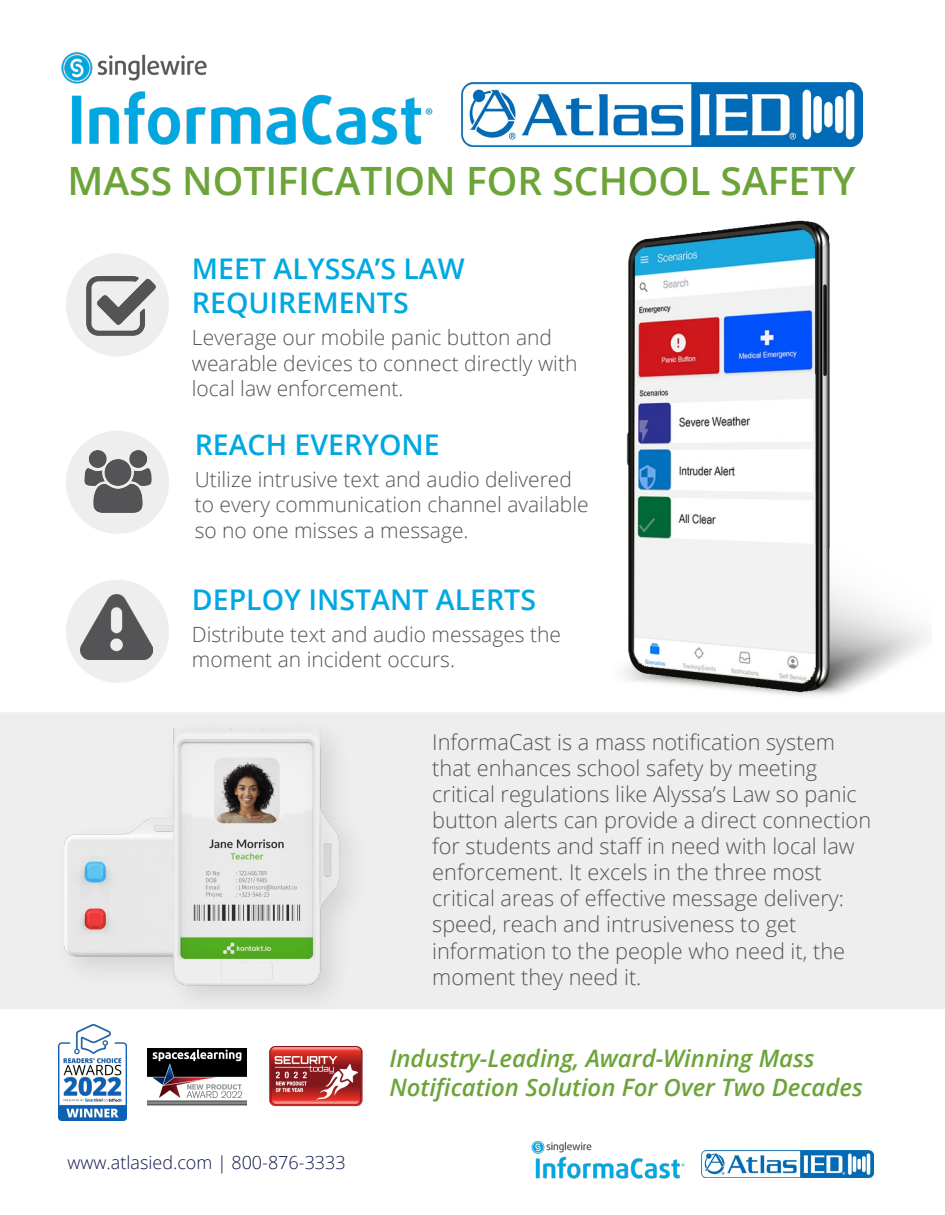
<style>
.page{position:relative;width:945px;height:1215px;background:#fff}
.page>*{position:absolute;margin:0;border:0;box-sizing:border-box;transform-origin:0 0}
.t1{font:600 39px "Open Sans";color:#6ca439}
.t2{font:600 28.5px "Open Sans";color:#00a8e1}
.t3{font:italic 600 24px/28.8px "Open Sans";color:#6ca439}
.t4{font:300 21.75px/26.1px "Open Sans";color:#545456}
.t5{font:300 21px/25.2px "Open Sans";color:#545456}
.t6{font:300 18px "Open Sans";color:#10164b}
</style>
<div class="page">
<div style="left:0;top:712px;width:945px;height:297px;background:#eee"></div>
<div style="left:66px;top:253px;width:103px;height:103px;background:#eee;border-radius:50%"></div>
<div style="left:66px;top:431px;width:103px;height:103px;background:#eee;border-radius:50%"></div>
<div style="left:66px;top:580px;width:103px;height:103px;background:#eee;border-radius:50%"></div>
<img style="left:61px;top:52px;width:372px;height:93px">
<img style="left:59px;top:1024px;width:68px;height:96px">
<img style="left:269px;top:1046px;width:94px;height:60px">
<img style="left:147px;top:1048px;width:99px;height:58px">
<img style="left:85px;top:450px;width:67px;height:62px">
<img style="left:80px;top:595px;width:72px;height:65px">
<img style="left:86px;top:276px;width:70px;height:59px">
<img style="left:624px;top:221px;width:303px;height:475px">
<img style="left:461px;top:83px;width:401px;height:63px">
<img style="left:531px;top:1141px;width:153px;height:38px">
<img style="left:702px;top:1151px;width:171px;height:27px">
<div style="left:53px;top:716px;width:319px;height:302px;background:#231f20;opacity:.13"></div>
<img style="left:40px;top:728px;width:368px;height:264px">
<p class="t1" style="left:68px;top:154px;width:790px">MASS NOTIFICATION FOR SCHOOL SAFETY</p>
<p class="t2" style="left:192px;top:249px;width:274px">MEET ALYSSA’S LAW</p>
<p class="t2" style="left:192px;top:283px;width:218px">REQUIREMENTS</p>
<p class="t5" style="left:192px;top:325px;width:387px">Leverage our mobile panic button and wearable devices to connect directly with local law enforcement.</p>
<p class="t2" style="left:195px;top:425px;width:247px">REACH EVERYONE</p>
<p class="t5" style="left:195px;top:466px;width:396px">Utilize intrusive text and audio delivered to every communication channel available so no one misses a message.</p>
<p class="t2" style="left:192px;top:580px;width:346px">DEPLOY INSTANT ALERTS</p>
<p class="t5" style="left:192px;top:621px;width:371px">Distribute text and audio messages the moment an incident occurs.</p>
<p class="t4" style="left:432px;top:728px;width:440px">InformaCast is a mass notification system that enhances school safety by meeting critical regulations like Alyssa’s Law so panic button alerts can provide a direct connection for students and staff in need with local law enforcement. It excels in the three most critical areas of effective message delivery: speed, reach and intrusiveness to get information to the people who need it, the moment they need it.</p>
<p class="t6" style="left:68px;top:1150px;width:280px">www.atlasied.com | 800-876-3333</p>
<p class="t3" style="left:389px;top:1044px;width:475px">Industry-Leading, Award-Winning Mass<br>Notification Solution For Over Two Decades</p>
</div>
